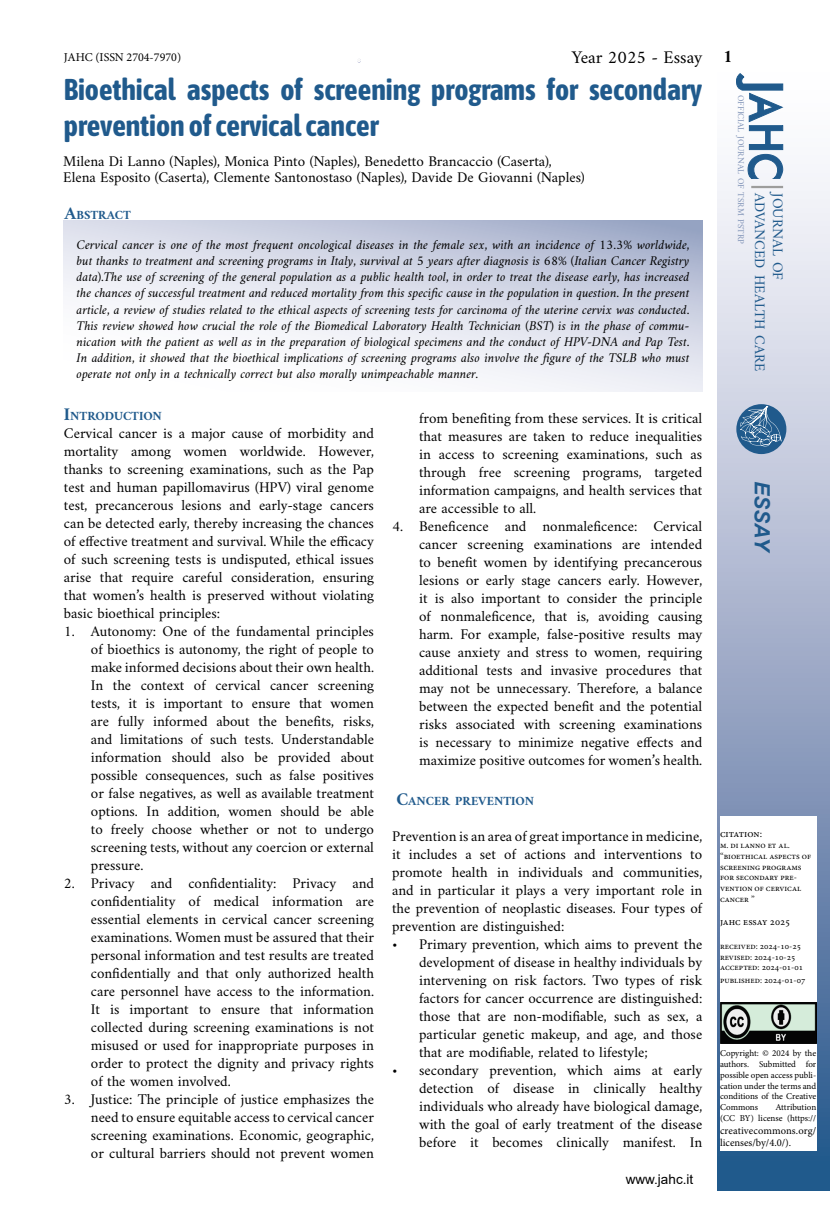
<style>
.page{position:relative;width:830px;height:1212px;background:#fff}
.page>*{position:absolute;margin:0;border:0;box-sizing:border-box;transform-origin:0 0}
.t1{font:700 30px/36px "Asap Condensed";color:#205a8c}
.t2{font:italic 700 21px "Arial";color:#205a8c}
.t3{font:18px "Amiri";color:#000}
.t4{font:15px/18px "Amiri";color:#000;text-align:justify}
.t5{font:14.7px/18px "Amiri";color:#205a8c}
.t6{font:italic 13.5px/16.2px "Amiri";color:#000;text-align:justify}
.t7{font:13.5px "Arial";color:#000}
.t8{font:700 12.6px "Amiri";color:#205a8c}
.t9{font:12px "Minion Pro";color:#000}
.t10{font:10.5px/12.6px "Minion Pro";color:#000}
.t11{font:9px/10.8px "Minion Pro";color:#000}
.t12{font:8.85px "Amiri";color:#8093b7}
.s1{font-weight:700}
.s2{font-size:18px}
</style>
<div class="page">
<svg style="left:717px;top:83px;width:112px;height:1107px;background:#b3bed4"></svg>
<div style="left:736px;top:404px;width:50px;height:50px;background:#205a8c;border-radius:50%"></div>
<svg style="left:739px;top:406px;width:42px;height:40px"></svg>
<svg style="left:734px;top:73px;width:49px;height:106px"></svg>
<hr style="left:750px;top:186px;width:32px;height:2px;background:#9d9d9c">
<div style="left:719px;top:817px;width:96px;height:186px;background:#fff"></div>
<div style="left:719px;top:1041px;width:96px;height:109px;background:#fff"></div>
<img style="left:719px;top:1003px;width:96px;height:40px">
<svg style="left:64px;top:221px;width:638px;height:170px"></svg>
<p class="t9" style="left:64px;top:49px;width:119px">JAHC (ISSN 2704-7970)</p>
<p class="t3" style="left:571px;top:46px;width:162px">Year 2025 - Essay <span class="s1">1</span></p>
<h1 class="t1" style="left:64px;top:70px;width:639px">Bioethical aspects of screening programs for secondary prevention of cervical cancer</h1>
<p class="t4" style="left:63px;top:152px;width:522px;line-height:16.5px">Milena Di Lanno (Naples), Monica Pinto (Naples), Benedetto Brancaccio (Caserta),<br>Elena Esposito (Caserta), Clemente Santonostaso (Naples), Davide De Giovanni (Naples)</p>
<p class="t8" style="left:65px;top:208px;width:68px"><span class="s2">A</span>BSTRACT</p>
<p class="t6" style="left:77px;top:236px;width:614px">Cervical cancer is one of the most frequent oncological diseases in the female sex, with an incidence of 13.3% worldwide, but thanks to treatment and screening programs in Italy, survival at 5 years after diagnosis is 68% (Italian Cancer Registry data).The use of screening of the general population as a public health tool, in order to treat the disease early, has increased the chances of successful treatment and reduced mortality from this specific cause in the population in question. In the present article, a review of studies related to the ethical aspects of screening tests for carcinoma of the uterine cervix was conducted.<br>This review showed how crucial the role of the Biomedical Laboratory Health Technician (BST) is in the phase of commu&shy;nication with the patient as well as in the preparation of biological specimens and the conduct of HPV-DNA and Pap Test.<br>In addition, it showed that the bioethical implications of screening programs also involve the figure of the TSLB who must operate not only in a technically correct but also morally unimpeachable manner.</p>
<p class="t12" style="left:745px;top:95px;width:151px;rotate:90deg">official journal of tsrm pstrp</p>
<p class="t5" style="left:786px;top:193px;width:179px;rotate:90deg">journal of<br>advanced health care</p>
<p class="t8" style="left:64px;top:408px;width:100px"><span class="s2">I</span>NTRODUCTION</p>
<p class="t4" style="left:64px;top:424px;width:311px">Cervical cancer is a major cause of morbidity and mortality among women worldwide. However, thanks to screening examinations, such as the Pap test and human papillomavirus (HPV) viral genome test, precancerous lesions and early-stage cancers can be detected early, thereby increasing the chances of effective treatment and survival. While the efficacy of such screening tests is undisputed, ethical issues arise that require careful consideration, ensuring that women’s health is preserved without violating basic bioethical principles:</p>
<p class="t4" style="left:91px;top:622px;width:284px;text-indent:-27px">1. Autonomy: One of the fundamental principles of bioethics is autonomy, the right of people to make informed decisions about their own health.<br>In the context of cervical cancer screening tests, it is important to ensure that women are fully informed about the benefits, risks, and limitations of such tests. Understandable information should also be provided about possible consequences, such as false positives or false negatives, as well as available treatment options. In addition, women should be able to freely choose whether or not to undergo screening tests, without any coercion or external pressure.</p>
<p class="t4" style="left:91px;top:874px;width:284px;text-indent:-27px">2. Privacy and confidentiality: Privacy and confidentiality of medical information are essential elements in cervical cancer screening examinations. Women must be assured that their personal information and test results are treated confidentially and that only authorized health care personnel have access to the information.<br>It is important to ensure that information collected during screening examinations is not misused or used for inappropriate purposes in order to protect the dignity and privacy rights of the women involved.</p>
<p class="t4" style="left:91px;top:1090px;width:284px;text-indent:-27px">3. Justice: The principle of justice emphasizes the need to ensure equitable access to cervical cancer screening examinations. Economic, geographic, or cultural barriers should not prevent women</p>
<p class="t4" style="left:419px;top:409px;width:284px">from benefiting from these services. It is critical that measures are taken to reduce inequalities in access to screening examinations, such as through free screening programs, targeted information campaigns, and health services that are accessible to all.</p>
<p class="t4" style="left:419px;top:517px;width:284px;text-indent:-27px">4. Beneficence and nonmaleficence: Cervical cancer screening examinations are intended to benefit women by identifying precancerous lesions or early stage cancers early. However, it is also important to consider the principle of nonmaleficence, that is, avoiding causing harm. For example, false-positive results may cause anxiety and stress to women, requiring additional tests and invasive procedures that may not be unnecessary. Therefore, a balance between the expected benefit and the potential risks associated with screening examinations is necessary to minimize negative effects and maximize positive outcomes for women’s health.</p>
<p class="t8" style="left:396px;top:793px;width:139px"><span class="s2">C</span>ANCER PREVENTION</p>
<p class="t4" style="left:392px;top:826px;width:311px">Prevention is an area of great importance in medicine, it includes a set of actions and interventions to promote health in individuals and communities, and in particular it plays a very important role in the prevention of neoplastic diseases. Four types of prevention are distinguished:</p>
<p class="t4" style="left:419px;top:934px;width:284px;text-indent:-27px">• Primary prevention, which aims to prevent the development of disease in healthy individuals by intervening on risk factors. Two types of risk factors for cancer occurrence are distinguished: those that are non-modifiable, such as sex, a particular genetic makeup, and age, and those that are modifiable, related to lifestyle;</p>
<p class="t4" style="left:419px;top:1060px;width:284px;text-indent:-27px">• secondary prevention, which aims at early detection of disease in clinically healthy individuals who already have biological damage, with the goal of early treatment of the disease before it becomes clinically manifest. In</p>
<p class="t7" style="left:625px;top:1170px;width:69px">www.jahc.it</p>
<h2 class="t2" style="left:775px;top:481px;width:74px;rotate:90deg">ESSAY</h2>
<p class="t10" style="left:719px;top:827px;width:43px">Citation:</p>
<p class="t11" style="left:719px;top:840px;width:92px">M. Di Lanno et al. “Bioethical aspects of screening programs for secondary pre&shy;vention of cervical cancer ”</p>
<p class="t10" style="left:719px;top:916px;width:72px">JAHC ESSAY 2025</p>
<p class="t11" style="left:719px;top:940px;width:84px">Received: 2024-10-25<br>Revised: 2024-10-25<br>Accepted: 2024-01-01</p>
<p class="t11" style="left:719px;top:975px;width:87px">Published: 2024-01-07</p>
<p class="t11" style="left:719px;top:1048px;width:98px;text-align:justify">Copyright: © 2024 by the authors. Submitted for possible open access publi&shy;cation under the terms and conditions of the Creative Commons</p>
<p class="t11" style="left:719px;top:1102px;width:98px;text-align:right">Attribution<br>(CC BY) license (https://</p>
<p class="t10" style="left:719px;top:1124px;width:98px">creativecommons.org/ licenses/by/4.0/).</p>
</div>
